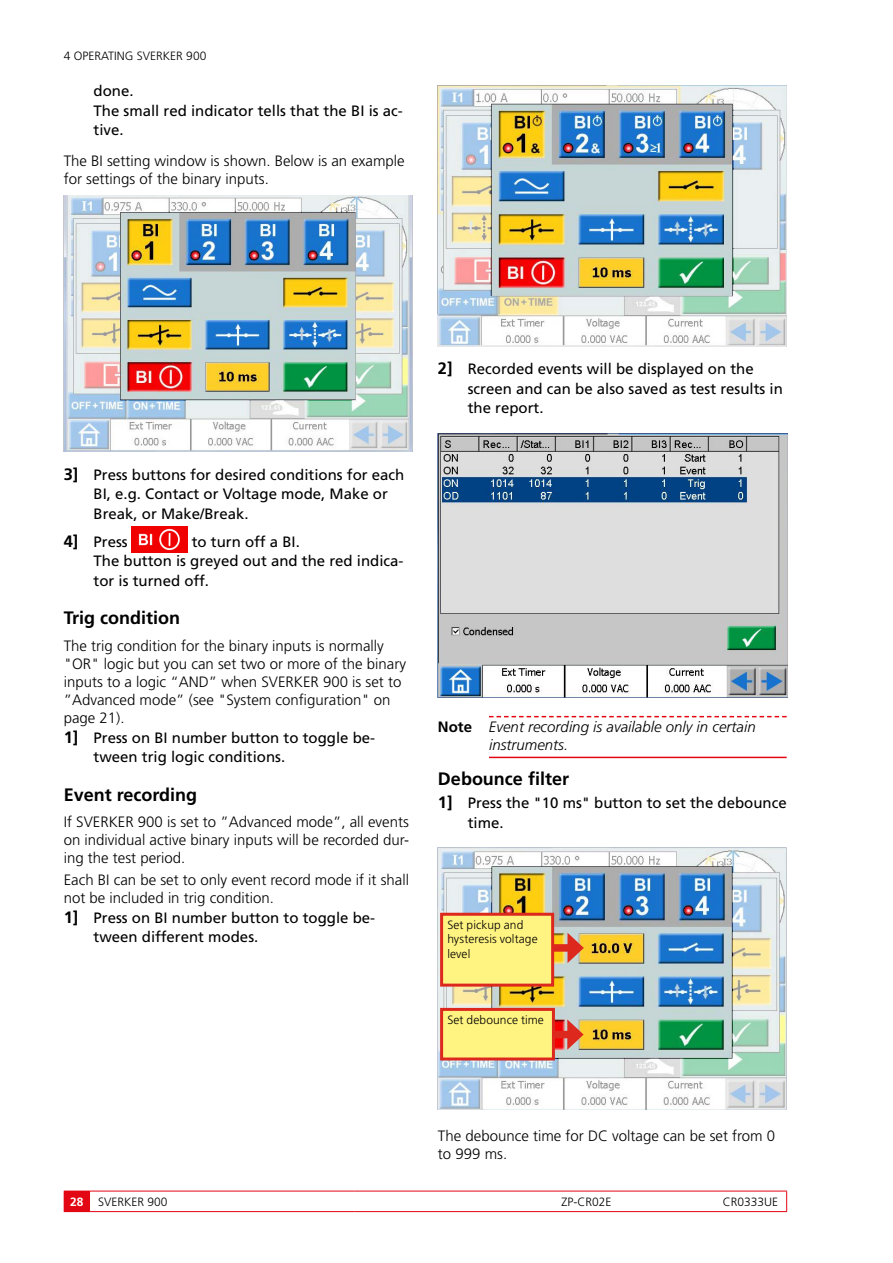
<style>
.page{position:relative;width:893px;height:1263px;background:#fff}
.page>*{position:absolute;margin:0;border:0;box-sizing:border-box;transform-origin:0 0}
.t1{font:700 18px "Frutiger LT Std";color:#000}
.t2{font:300 15px/18px "Frutiger LT Std";color:#000}
.t3{font:15px/19.5px "Frutiger LT Std";color:#000}
.t4{font:italic 300 15px/18px "Frutiger LT Std";color:#000}
.t5{font:300 12px/14.4px "Frutiger LT Std";letter-spacing:.005em;color:#000}
.s1{font-weight:700;font-size:16.5px}
.s2{font-weight:700;font-style:normal}
.s3{font-weight:700;color:#fff}
</style>
<div class="page">
<svg style="left:64px;top:1191px;width:26px;height:21px"></svg>
<hr style="left:90px;top:1191px;width:265px;height:1px;background:#e30613">
<hr style="left:90px;top:1211px;width:265px;height:1px;background:#e30613">
<hr style="left:355px;top:1191px;width:265px;height:1px;background:#e30613">
<hr style="left:355px;top:1211px;width:265px;height:1px;background:#e30613">
<hr style="left:620px;top:1191px;width:167px;height:1px;background:#e30613">
<svg style="left:786px;top:1191px;width:1px;height:20px"></svg>
<hr style="left:620px;top:1211px;width:167px;height:1px;background:#e30613">
<img style="left:64px;top:195px;width:348px;height:257px">
<img style="left:132px;top:527px;width:56px;height:25px">
<svg style="left:489px;top:716px;width:298px;height:1px"></svg>
<hr style="left:489px;top:757px;width:298px;height:1px;background:#e30613">
<img style="left:438px;top:85px;width:349px;height:261px">
<img style="left:438px;top:433px;width:349px;height:264px">
<img style="left:438px;top:848px;width:348px;height:262px">
<div style="left:442px;top:1009px;width:111px;height:50px;background:#fff482"></div>
<div style="left:440px;top:1008px;width:115px;height:52px;border:3px solid #dc281d"></div>
<div style="left:553px;top:1031px;width:21px;height:7px;background:#dc281d"></div>
<svg style="left:567px;top:1019px;width:17px;height:31px"></svg>
<div style="left:442px;top:914px;width:111px;height:71px;background:#fff482"></div>
<div style="left:440px;top:913px;width:114px;height:73px;border:3px solid #dc281d"></div>
<div style="left:553px;top:944px;width:21px;height:8px;background:#dc281d"></div>
<svg style="left:567px;top:933px;width:17px;height:30px"></svg>
<p class="t5" style="left:64px;top:49px;width:26px">4 Operating</p>
<p class="t5" style="left:137px;top:49px;width:71px">SVERKER 900</p>
<p class="t3" style="left:94px;top:81px;width:311px">done.<br>The small red indicator tells that the BI is ac&shy;tive.</p>
<p class="t2" style="left:64px;top:152px;width:342px">The BI setting window is shown. Below is an example for settings of the binary inputs.</p>
<p class="t3" style="left:94px;top:465px;width:312px;text-indent:-30px"><span class="s1">3]</span> Press buttons for desired conditions for each<br>BI, e.g. Contact or Voltage mode, Make or<br>Break, or Make/Break.</p>
<p class="t3" style="left:64px;top:532px;width:65px"><span class="s1">4]</span> Press</p>
<p class="t3" style="left:94px;top:532px;width:312px;text-indent:98px">to turn off a BI.<br>The button is greyed out and the red indica&shy;tor is turned off.</p>
<p class="t1" style="left:64px;top:608px;width:118px">Trig condition</p>
<p class="t2" style="left:64px;top:637px;width:344px">The trig condition for the binary inputs is normally "OR" logic but you can set two or more of the binary inputs to a logic “AND” when SVERKER 900 is set to ”Advanced mode” (see "System configuration" on page 21).</p>
<p class="t3" style="left:94px;top:728px;width:283px;text-indent:-30px"><span class="s1">1]</span> Press on BI number button to toggle be&shy;tween trig logic conditions.</p>
<p class="t1" style="left:64px;top:784px;width:135px">Event recording</p>
<p class="t2" style="left:64px;top:813px;width:347px;text-align:justify">If SVERKER 900 is set to ”Advanced mode”, all events on individual active binary inputs will be recorded dur&shy;ing the test period.</p>
<p class="t2" style="left:64px;top:871px;width:347px">Each BI can be set to only event record mode if it shall not be included in trig condition.</p>
<p class="t3" style="left:94px;top:908px;width:283px;text-indent:-30px"><span class="s1">1]</span> Press on BI number button to toggle be&shy;tween different modes.</p>
<p class="t3" style="left:468px;top:360px;width:317px;text-indent:-30px"><span class="s1">2]</span> Recorded events will be displayed on the screen and can be also saved as test results in the report.</p>
<p class="t4" style="left:489px;top:718px;width:268px;text-indent:-51px"><span class="s2">Note</span> Event recording is available only in certain instruments.</p>
<p class="t1" style="left:438px;top:768px;width:133px">Debounce filter</p>
<p class="t3" style="left:468px;top:793px;width:320px;text-indent:-30px"><span class="s1">1]</span> Press the "10 ms" button to set the debounce time.</p>
<p class="t5" style="left:447px;top:918px;width:92px">Set pickup and hysteresis voltage level</p>
<p class="t5" style="left:447px;top:1013px;width:98px">Set debounce time</p>
<p class="t2" style="left:438px;top:1127px;width:339px">The debounce time for DC voltage can be set from 0 to 999 ms.</p>
<p class="t5" style="left:70px;top:1195px;width:99px"><span class="s3">28</span> SVERKER 900</p>
<p class="t5" style="left:561px;top:1195px;width:52px">ZP-Cr02E</p>
<p class="t5" style="left:723px;top:1195px;width:57px">CR0333UE</p>
</div>
